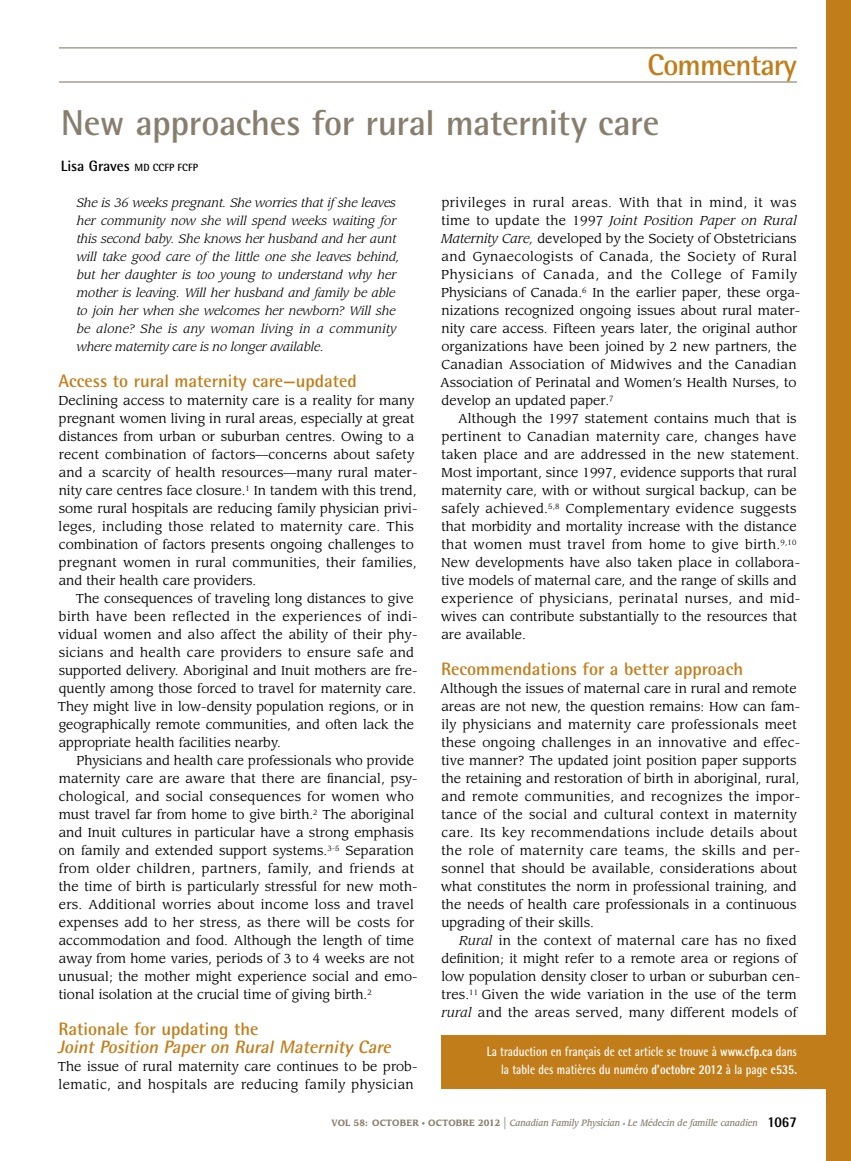
<style>
.page{position:relative;width:851px;height:1161px;background:#fff}
.page>*{position:absolute;margin:0;border:0;box-sizing:border-box;transform-origin:0 0}
.t1{font:700 36px "Rotis Semi Sans Std";letter-spacing:-.01em;color:#887e6e}
.t2{font:700 30px "Rotis Semi Sans Std";letter-spacing:-.03em;color:#c17d19}
.t3{font:700 18px "Rotis Semi Sans Std";color:#c17d19}
.t4{font:italic 700 18px "Rotis Semi Sans Std";color:#c17d19}
.t5{font:700 15px "Rotis Semi Sans Std";color:#000}
.t6{font:700 13.5px/18px "Rotis Semi Sans Std";letter-spacing:.01em;color:#fff;text-align:right;scale:.8 1}
.t7{font:12.75px/18px "Leawood Std";color:#000}
.t8{font:12.75px/18px "Leawood Std";letter-spacing:.03em;color:#000}
.t9{font:italic 12px/18px "Leawood Std";color:#000}
.t10{font:italic 500 9px "Leawood Std";color:#887e6e;scale:.9 1}
.s1{font-size:10.5px}
.s2{font-style:italic}
.s3{font-weight:800}
.s4{font-weight:700;font-style:normal}
.s5{font-weight:700;font-style:normal;font-size:7.5px}
.s6{font-weight:400;font-style:normal;font-size:15px}
.s7{font-style:normal;font-size:6px}
.s8{font-family:"Rotis Semi Sans Std";font-weight:800;font-style:normal;font-size:15px;color:#000}
</style>
<div class="page">
<div style="left:826px;top:0;width:24px;height:1161px;background:#c17d19"></div>
<hr style="left:59px;top:47px;width:737px;height:1px;background:#887e6e">
<hr style="left:59px;top:81px;width:737px;height:2px;background:#887e6e">
<div style="left:441px;top:1035px;width:386px;height:54px;background:#c17d19"></div>
<h2 class="t2" style="left:647px;top:47px;width:151px">Commentary</h2>
<h1 class="t1" style="left:61px;top:101px;width:600px">New approaches for rural maternity care</h1>
<p class="t5" style="left:61px;top:157px;width:139px">Lisa Graves <span class="s1">MD CCFP FCFP</span></p>
<p class="t9" style="left:77px;top:194px;width:324px">She is 36 weeks pregnant. She worries that if she leaves her community now she will spend weeks waiting for this second baby. She knows her husband and her aunt will take good care of the little one she leaves behind, but her daughter is too young to understand why her mother is leaving. Will her husband and family be able to join her when she welcomes her newborn? Will she be alone? She is any woman living in a community where maternity care is no longer available.</p>
<h3 class="t3" style="left:58px;top:370px;width:300px">Access to rural maternity care—updated</h3>
<p class="t7" style="left:59px;top:392px;width:360px">Declining access to maternity care is a reality for many pregnant women living in rural areas, especially at great distances from urban or suburban centres. Owing to a recent combination of factors—concerns about safety and a scarcity of health resources—many rural mater&shy;nity care centres face closure.<sup>1</sup> In tandem with this trend, some rural hospitals are reducing family physician privi&shy;leges, including those related to maternity care. This combination of factors presents ongoing challenges to pregnant women in rural communities, their families, and their health care providers.</p>
<p class="t7" style="left:58px;top:590px;width:361px;text-indent:18px">The consequences of traveling long distances to give birth have been reflected in the experiences of indi&shy;vidual women and also affect the ability of their phy&shy;sicians and health care providers to ensure safe and supported delivery. Aboriginal and Inuit mothers are fre&shy;quently among those forced to travel for maternity care.<br>They might live in low-density population regions, or in geographically remote communities, and often lack the appropriate health facilities nearby.</p>
<p class="t7" style="left:59px;top:752px;width:360px;text-indent:18px">Physicians and health care professionals who provide maternity care are aware that there are financial, psy&shy;chological, and social consequences for women who must travel far from home to give birth.<sup>2</sup> The aboriginal and Inuit cultures in particular have a strong emphasis on family and extended support systems.<sup>3-5</sup> Separation from older children, partners, family, and friends at the time of birth is particularly stressful for new moth&shy;ers. Additional worries about income loss and travel expenses add to her stress, as there will be costs for accommodation and food. Although the length of time away from home varies, periods of 3 to 4 weeks are not unusual; the mother might experience social and emo&shy;tional isolation at the crucial time of giving birth.<sup>2</sup></p>
<h3 class="t3" style="left:59px;top:1018px;width:201px">Rationale for updating the</h3>
<h3 class="t4" style="left:57px;top:1036px;width:339px">Joint Position Paper on Rural Maternity Care</h3>
<p class="t8" style="left:58px;top:1058px;width:361px">The issue of rural maternity care continues to be prob&shy;lematic, and hospitals are reducing family physician</p>
<p class="t7" style="left:440px;top:194px;width:361px">privileges in rural areas. With that in mind, it was time to update the 1997 <span class="s2">Joint Position Paper on Rural Maternity Care,</span> developed by the Society of Obstetricians and Gynaecologists of Canada, the Society of Rural Physicians of Canada, and the College of Family Physicians of Canada.<sup>6</sup> In the earlier paper, these orga&shy;nizations recognized ongoing issues about rural mater&shy;nity care access. Fifteen years later, the original author organizations have been joined by 2 new partners, the Canadian Association of Midwives and the Canadian Association of Perinatal and Women’s Health Nurses, to develop an updated paper.<sup>7</sup></p>
<p class="t7" style="left:441px;top:410px;width:361px;text-indent:17px">Although the 1997 statement contains much that is pertinent to Canadian maternity care, changes have taken place and are addressed in the new statement.<br>Most important, since 1997, evidence supports that rural maternity care, with or without surgical backup, can be safely achieved.<sup>5,8</sup> Complementary evidence suggests that morbidity and mortality increase with the distance that women must travel from home to give birth.<sup>9,10<br></sup>New developments have also taken place in collabora&shy;tive models of maternal care, and the range of skills and experience of physicians, perinatal nurses, and mid&shy;wives can contribute substantially to the resources that are available.</p>
<h3 class="t3" style="left:441px;top:658px;width:303px">Recommendations for a better approach</h3>
<p class="t7" style="left:440px;top:680px;width:361px">Although the issues of maternal care in rural and remote areas are not new, the question remains: How can fam&shy;ily physicians and maternity care professionals meet these ongoing challenges in an innovative and effec&shy;tive manner? The updated joint position paper supports the retaining and restoration of birth in aboriginal, rural, and remote communities, and recognizes the impor&shy;tance of the social and cultural context in maternity care. Its key recommendations include details about the role of maternity care teams, the skills and per&shy;sonnel that should be available, considerations about what constitutes the norm in professional training, and the needs of health care professionals in a continuous upgrading of their skills.</p>
<p class="t7" style="left:441px;top:932px;width:360px;text-indent:18px"><span class="s2">Rural</span> in the context of maternal care has no fixed definition; it might refer to a remote area or regions of low population density closer to urban or suburban cen&shy;tres.<sup>11</sup> Given the wide variation in the use of the term <span class="s2">rural</span> and the areas served, many different models of</p>
<p class="t6" style="left:487px;top:1043px;width:389px">La traduction en français de cet article se trouve à <span class="s3">www.cfp.ca</span> dans la table des matières du numéro <span class="s3">d’octobre 2012</span> à la page <span class="s3">e535.</span></p>
<p class="t10" style="left:331px;top:1118px;width:518px"><span class="s4">VOL 58: OCT OBER</span> <span class="s5">•</span> <span class="s4">OCT OBR E 2012</span> <span class="s6">|</span> Canadian Family Physician <span class="s7">•</span> Le Médecin de famille canadien <span class="s8">1067</span></p>
</div>
